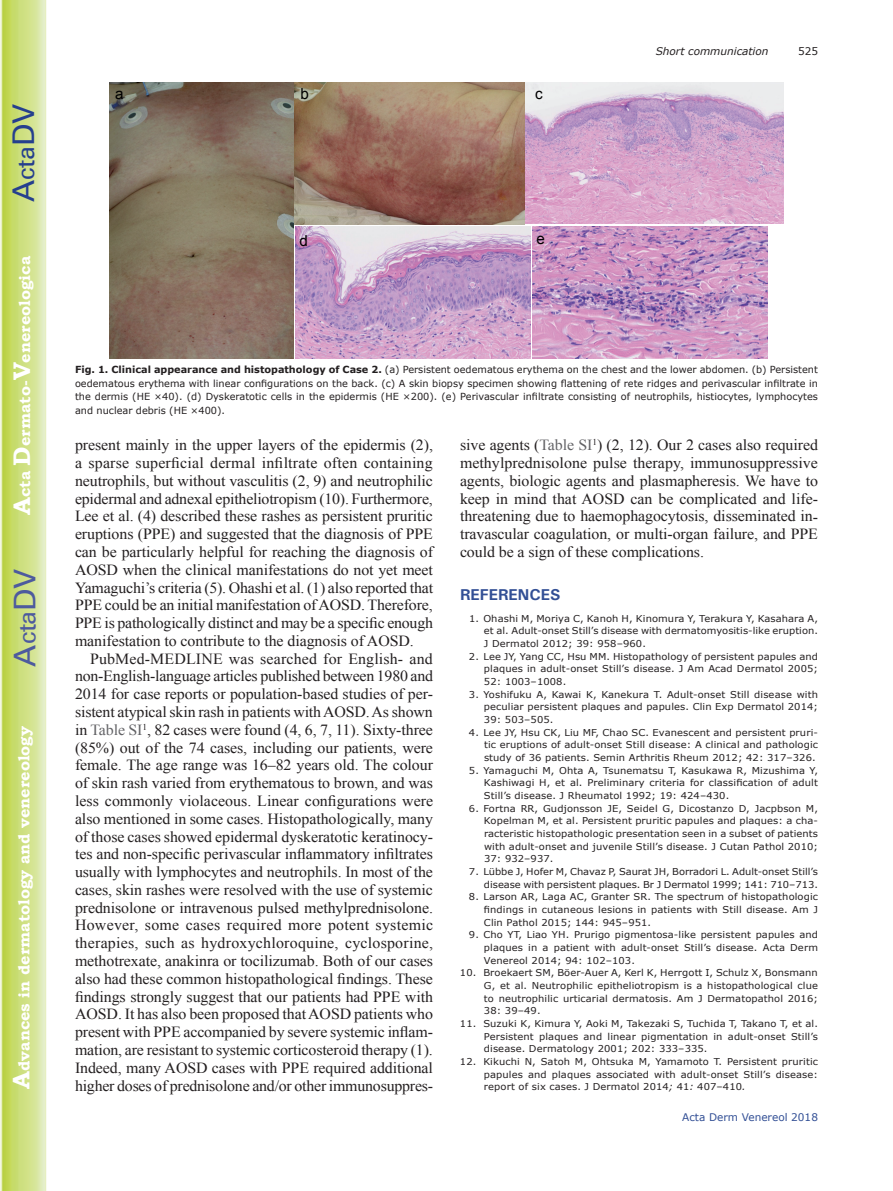
<style>
.page{position:relative;width:893px;height:1191px;background:#fff}
.page>*{position:absolute;margin:0;border:0;box-sizing:border-box;transform-origin:0 0}
.t1{font:30px "Univers";color:#4d5a9e}
.t2{font:30px "Univers";color:#253f8e}
.t3{font:700 15.75px "Bookman Old Style";color:#fff}
.t4{font:700 15.75px "Univers";color:#324f95}
.t5{font:15.45px/17.9px "Times New Roman";letter-spacing:-.005em;color:#231f20;text-align:justify}
.t6{font:15.15px "Arial";color:#000}
.t7{font:10.5px "Verdana";color:#324f95}
.t8{font:italic 10.5px "Verdana";color:#231f20}
.t9{font:10.5px "Verdana";color:#231f20}
.t10{font:9.75px/13.5px "Verdana";color:#231f20;text-align:justify}
.t11{font:9.45px/12.6px "Verdana";letter-spacing:.01em;color:#231f20;text-align:justify;scale:1.05 1}
.s1{font-size:24px}
.s2{font-weight:700}
.s3{color:#636366}
.s4{font-style:italic}
</style>
<div class="page">
<svg style="left:1px;top:0;width:45px;height:1191px;background:#cfe084"></svg>
<img style="left:109px;top:83px;width:185px;height:276px">
<img style="left:295px;top:82px;width:489px;height:142px">
<img style="left:295px;top:227px;width:473px;height:132px">
<h1 class="t2" style="left:6px;top:202px;width:100px;rotate:-90deg">A<span class="s1">cta</span>DV</h1>
<p class="t3" style="left:15px;top:515px;width:260px;rotate:-90deg"><span class="s1">A</span>cta <span class="s1">D</span>ermato-<span class="s1">V</span>enereologica</p>
<h1 class="t1" style="left:7px;top:666px;width:100px;rotate:-90deg">A<span class="s1">cta</span>DV</h1>
<p class="t3" style="left:15px;top:1088px;width:364px;rotate:-90deg"><span class="s1">A</span>dvances in dermatology and venereology</p>
<p class="t6" style="left:115px;top:84px;width:10px">a</p>
<p class="t6" style="left:301px;top:84px;width:10px">b</p>
<p class="t6" style="left:535px;top:84px;width:9px">c</p>
<p class="t6" style="left:299px;top:230px;width:10px">d</p>
<p class="t6" style="left:536px;top:229px;width:10px">e</p>
<p class="t8" style="left:656px;top:44px;width:114px">Short communication</p>
<p class="t9" style="left:798px;top:44px;width:22px">525</p>
<p class="t10" style="left:75px;top:363px;width:744px"><span class="s2">Fig. 1. Clinical appearance and histopathology of Case 2.</span> (a) Persistent oedematous erythema on the chest and the lower abdomen. (b) Persistent oedematous erythema with linear configurations on the back. (c) A skin biopsy specimen showing flattening of rete ridges and perivascular infiltrate in the dermis (HE ×40). (d) Dyskeratotic cells in the epidermis (HE ×200). (e) Perivascular infiltrate consisting of neutrophils, histiocytes, lymphocytes and nuclear debris (HE ×400).</p>
<p class="t5" style="left:75px;top:436px;width:360px">present mainly in the upper layers of the epidermis (2), a sparse superficial dermal infiltrate often containing neutrophils, but without vasculitis (2, 9) and neutrophilic epidermal and adnexal epitheliotropism (10). Furthermore, Lee et al. (4) described these rashes as persistent pruritic eruptions (PPE) and suggested that the diagnosis of PPE can be particularly helpful for reaching the diagnosis of AOSD when the clinical manifestations do not yet meet Yamaguchi’s criteria (5). Ohashi et al. (1) also reported that PPE could be an initial manifestation of AOSD. Therefore, PPE is pathologically distinct and may be a specific enough manifestation to contribute to the diagnosis of AOSD.</p>
<p class="t5" style="left:75px;top:649px;width:360px;text-indent:15px">PubMed-MEDLINE was searched for English- and non-English-language articles published between 1980 and 2014 for case reports or population-based studies of per&shy;sistent atypical skin rash in patients with AOSD. As shown in <span class="s3">Table SI</span><sup>1</sup>, 82 cases were found (4, 6, 7, 11). Sixty-three (85%) out of the 74 cases, including our patients, were female. The age range was 16–82 years old. The colour of skin rash varied from erythematous to brown, and was less commonly violaceous. Linear configurations were also mentioned in some cases. Histopathologically, many of those cases showed epidermal dyskeratotic keratinocy&shy;tes and non-specific perivascular inflammatory infiltrates usually with lymphocytes and neutrophils. In most of the cases, skin rashes were resolved with the use of systemic prednisolone or intravenous pulsed methylprednisolone.<br>However, some cases required more potent systemic therapies, such as hydroxychloroquine, cyclosporine, methotrexate, anakinra or tocilizumab. Both of our cases also had these common histopathological findings. These findings strongly suggest that our patients had PPE with AOSD. It has also been proposed that AOSD patients who present with PPE accompanied by severe systemic inflam&shy;mation, are resistant to systemic corticosteroid therapy (1).<br>Indeed, many AOSD cases with PPE required additional higher doses of prednisolone and/or other immunosuppres-</p>
<p class="t5" style="left:460px;top:436px;width:360px">sive agents (<span class="s3">Table SI</span><sup>1</sup>) (2, 12). Our 2 cases also required methylprednisolone pulse therapy, immunosuppressive agents, biologic agents and plasmapheresis. We have to keep in mind that AOSD can be complicated and life&shy;threatening due to haemophagocytosis, disseminated in&shy;travascular coagulation, or multi-organ failure, and PPE could be a sign of these complications.</p>
<p class="t4" style="left:460px;top:584px;width:102px">REFERENCES</p>
<p class="t11" style="left:484px;top:612px;width:320px;text-indent:-15px">1. Ohashi M, Moriya C, Kanoh H, Kinomura Y, Terakura Y, Kasahara A, et al. Adult-onset Still’s disease with dermatomyositis-like eruption.<br>J Dermatol 2012; 39: 958–960.</p>
<p class="t11" style="left:484px;top:650px;width:320px;text-indent:-15px">2. Lee JY, Yang CC, Hsu MM. Histopathology of persistent papules and plaques in adult-onset Still’s disease. J Am Acad Dermatol 2005; 52: 1003–1008.</p>
<p class="t11" style="left:484px;top:688px;width:320px;text-indent:-15px">3. Yoshifuku A, Kawai K, Kanekura T. Adult-onset Still disease with peculiar persistent plaques and papules. Clin Exp Dermatol 2014; 39: 503–505.</p>
<p class="t11" style="left:484px;top:726px;width:320px;text-indent:-15px">4. Lee JY, Hsu CK, Liu MF, Chao SC. Evanescent and persistent pruri&shy;tic eruptions of adult-onset Still disease: A clinical and pathologic study of 36 patients. Semin Arthritis Rheum 2012; 42: 317–326.</p>
<p class="t11" style="left:484px;top:764px;width:320px;text-indent:-15px">5. Yamaguchi M, Ohta A, Tsunematsu T, Kasukawa R, Mizushima Y, Kashiwagi H, et al. Preliminary criteria for classification of adult Still’s disease. J Rheumatol 1992; 19: 424–430.</p>
<p class="t11" style="left:484px;top:802px;width:320px;text-indent:-15px">6. Fortna RR, Gudjonsson JE, Seidel G, Dicostanzo D, Jacpbson M, Kopelman M, et al. Persistent pruritic papules and plaques: a cha&shy;racteristic histopathologic presentation seen in a subset of patients with adult-onset and juvenile Still’s disease. J Cutan Pathol 2010; 37: 932–937.</p>
<p class="t11" style="left:469px;top:865px;width:334px;text-align:right">7. Lübbe J, Hofer M, Chavaz P, Saurat JH, Borradori L. Adult-onset Still’s disease with persistent plaques. Br J Dermatol 1999; 141: 710–713.</p>
<p class="t11" style="left:484px;top:890px;width:320px;text-indent:-15px">8. Larson AR, Laga AC, Granter SR. The spectrum of histopathologic findings in cutaneous lesions in patients with Still disease. Am J Clin Pathol 2015; 144: 945–951.</p>
<p class="t11" style="left:484px;top:928px;width:320px;text-indent:-15px">9. Cho YT, Liao YH. Prurigo pigmentosa-like persistent papules and plaques in a patient with adult-onset Still’s disease. Acta Derm Venereol 2014; 94: 102–103.</p>
<p class="t11" style="left:484px;top:966px;width:320px;text-indent:-24px">10. Broekaert SM, Böer-Auer A, Kerl K, Herrgott I, Schulz X, Bonsmann G, et al. Neutrophilic epitheliotropism is a histopathological clue to neutrophilic urticarial dermatosis. Am J Dermatopathol 2016; 38: 39–49.</p>
<p class="t11" style="left:484px;top:1017px;width:320px;text-indent:-24px">11. Suzuki K, Kimura Y, Aoki M, Takezaki S, Tuchida T, Takano T, et al.<br>Persistent plaques and linear pigmentation in adult-onset Still’s disease. Dermatology 2001; 202: 333–335.</p>
<p class="t11" style="left:484px;top:1055px;width:320px;text-indent:-24px">12. Kikuchi N, Satoh M, Ohtsuka M, Yamamoto T. Persistent pruritic papules and plaques associated with adult-onset Still’s disease: report of six cases. J Dermatol 2014<span class="s4">;</span> 41<span class="s4">:</span> 407–410<span class="s4">.</span></p>
<p class="t7" style="left:682px;top:1110px;width:137px">Acta Derm Venereol 2018</p>
</div>
